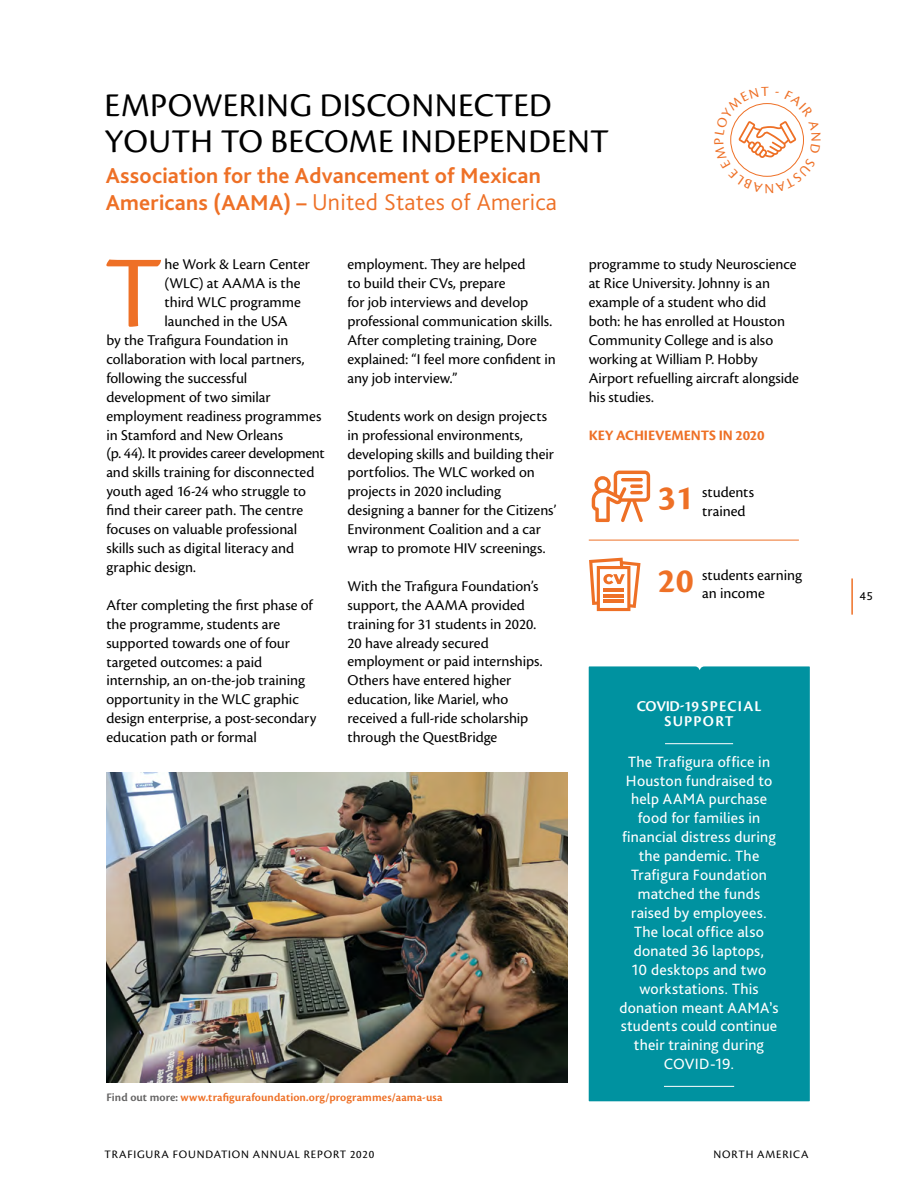
<style>
.page{position:relative;width:915px;height:1191px;background:#fff}
.page>*{position:absolute;margin:0;border:0;box-sizing:border-box;transform-origin:0 0}
.t1{font:105.9px "Cronos Pro";color:#ee7026}
.t2{font:700 36px "Cronos Pro";color:#ee7026}
.t3{font:34.5px/36px "Cronos Pro";letter-spacing:.01em;color:#000}
.t4{font:300 24px "Bliss Pro";letter-spacing:.01em;color:#ee7026}
.t5{font:700 22.5px "Bliss Pro";letter-spacing:.01em;color:#ee7026}
.t6{font:15.6px/18.9px "Cronos Pro";letter-spacing:-.005em;color:#000}
.t7{font:15.6px/18.9px "Bliss Pro";letter-spacing:.015em;color:#fff;text-align:center}
.t8{font:600 15.6px/15.8px "Cronos Pro";letter-spacing:.075em;color:#fff;text-align:center}
.t9{font:700 15px "Cronos Pro";letter-spacing:-.01em;color:#ee7026}
.t10{font:600 12px "Cronos Pro";letter-spacing:.01em;color:#ee7026}
.t11{font:11.85px "Cronos Pro";letter-spacing:.07em;color:#000}
.t12{font:11.85px "Bliss Pro";color:#000}
.s1{font-weight:700;font-size:22.5px}
.s2{color:#646363}
</style>
<div class="page">
<hr style="left:588px;top:540px;width:210px;height:1px;background:#ee7026">
<div style="left:588px;top:666px;width:221px;height:435px;background:#0092a0"></div>
<hr style="left:664px;top:743px;width:68px;height:1px;background:#fff">
<hr style="left:663px;top:1086px;width:71px;height:1px;background:#fff">
<img style="left:106px;top:772px;width:461px;height:310px">
<svg style="left:591px;top:470px;width:59px;height:52px"></svg>
<svg style="left:589px;top:557px;width:51px;height:54px"></svg>
<hr style="left:851px;top:578px;width:1px;height:36px;background:#ee7026">
<svg style="left:730px;top:103px;width:74px;height:74px"></svg>
<h3 class="t3" style="left:105px;top:87px;width:505px">EMPOWERING DISCONNECTED<br>YOUTH TO BECOME INDEPENDENT</h3>
<h3 class="t5" style="left:106px;top:161px;width:436px">Association for the Advancement of Mexican</h3>
<h3 class="t4" style="left:106px;top:187px;width:452px"><span class="s1">Americans (AAMA) –</span> United States of America</h3>
<h1 class="t1" style="left:105px;top:232px;width:58px">T</h1>
<p class="t6" style="left:164px;top:255px;width:147px">he Work &amp; Learn Center</p>
<p class="t6" style="left:164px;top:274px;width:137px">(WLC) at AAMA is the</p>
<p class="t6" style="left:164px;top:293px;width:138px">third WLC programme</p>
<p class="t6" style="left:164px;top:312px;width:124px">launched in the USA</p>
<p class="t6" style="left:106px;top:331px;width:184px">by the Trafigura Foundation in</p>
<p class="t6" style="left:106px;top:350px;width:200px">collaboration with local partners,</p>
<p class="t6" style="left:106px;top:368px;width:142px">following the successful</p>
<p class="t6" style="left:106px;top:387px;width:166px">development of two similar</p>
<p class="t6" style="left:106px;top:406px;width:216px">employment readiness programmes</p>
<p class="t6" style="left:106px;top:425px;width:178px">in Stamford and New Orleans</p>
<p class="t6" style="left:106px;top:444px;width:220px">(p. 44). It provides career development</p>
<p class="t6" style="left:106px;top:463px;width:209px">and skills training for disconnected</p>
<p class="t6" style="left:106px;top:482px;width:201px">youth aged 16-24 who struggle to</p>
<p class="t6" style="left:106px;top:501px;width:198px">find their career path. The centre</p>
<p class="t6" style="left:106px;top:520px;width:192px">focuses on valuable professional</p>
<p class="t6" style="left:106px;top:539px;width:189px">skills such as digital literacy and</p>
<p class="t6" style="left:106px;top:557px;width:91px">graphic design.</p>
<p class="t6" style="left:106px;top:595px;width:211px">After completing the first phase of the programme, students are supported towards one of four targeted outcomes: a paid internship, an on-the-job training opportunity in the WLC graphic design enterprise, a post-secondary education path or formal</p>
<p class="t6" style="left:347px;top:255px;width:210px">employment. They are helped<br>to build their CVs, prepare<br>for job interviews and develop professional communication skills.<br>After completing training, Dore explained: “I feel more confident in any job interview.”</p>
<p class="t6" style="left:347px;top:406px;width:210px">Students work on design projects in professional environments, developing skills and building their portfolios. The WLC worked on projects in 2020 including designing a banner for the Citizens’<br>Environment Coalition and a car wrap to promote HIV screenings.</p>
<p class="t6" style="left:347px;top:576px;width:196px">With the Trafigura Foundation’s support, the AAMA provided training for 31 students in 2020.<br>20 have already secured employment or paid internships.<br>Others have entered higher education, like Mariel, who received a full-ride scholarship through the QuestBridge</p>
<p class="t10" style="left:106px;top:1090px;width:337px"><span class="s2">Find out more:</span> www.trafigurafoundation.org/programmes/aama-usa</p>
<p class="t11" style="left:104px;top:1147px;width:271px">TRAFIGURA FOUNDATION ANNUAL REPORT 2020</p>
<p class="t6" style="left:588px;top:255px;width:212px">programme to study Neuroscience at Rice University. Johnny is an example of a student who did both: he has enrolled at Houston<br>Community College and is also working at William P. Hobby<br>Airport refuelling aircraft alongside his studies.</p>
<p class="t9" style="left:588px;top:426px;width:177px">KEY ACHIEVEMENTS IN 2020</p>
<h2 class="t2" style="left:657px;top:477px;width:38px">31</h2>
<p class="t6" style="left:702px;top:482px;width:53px">students trained</p>
<h2 class="t2" style="left:657px;top:560px;width:38px">20</h2>
<p class="t6" style="left:702px;top:565px;width:101px">students earning an income</p>
<p class="t8" style="left:636px;top:698px;width:126px">COVID-19 SPECIAL<br>SUPPORT</p>
<p class="t7" style="left:619px;top:751px;width:160px">The Trafigura office in<br>Houston fundraised to help AAMA purchase food for families in financial distress during the pandemic. The<br>Trafigura Foundation matched the funds raised by employees.<br>The local office also donated 36 laptops,<br>10 desktops and two workstations. This donation meant AAMA’s students could continue their training during<br>COVID-19.</p>
<p class="t11" style="left:713px;top:1147px;width:96px">NORTH AMERICA</p>
<p class="t12" style="left:859px;top:588px;width:15px">45</p>
</div>
